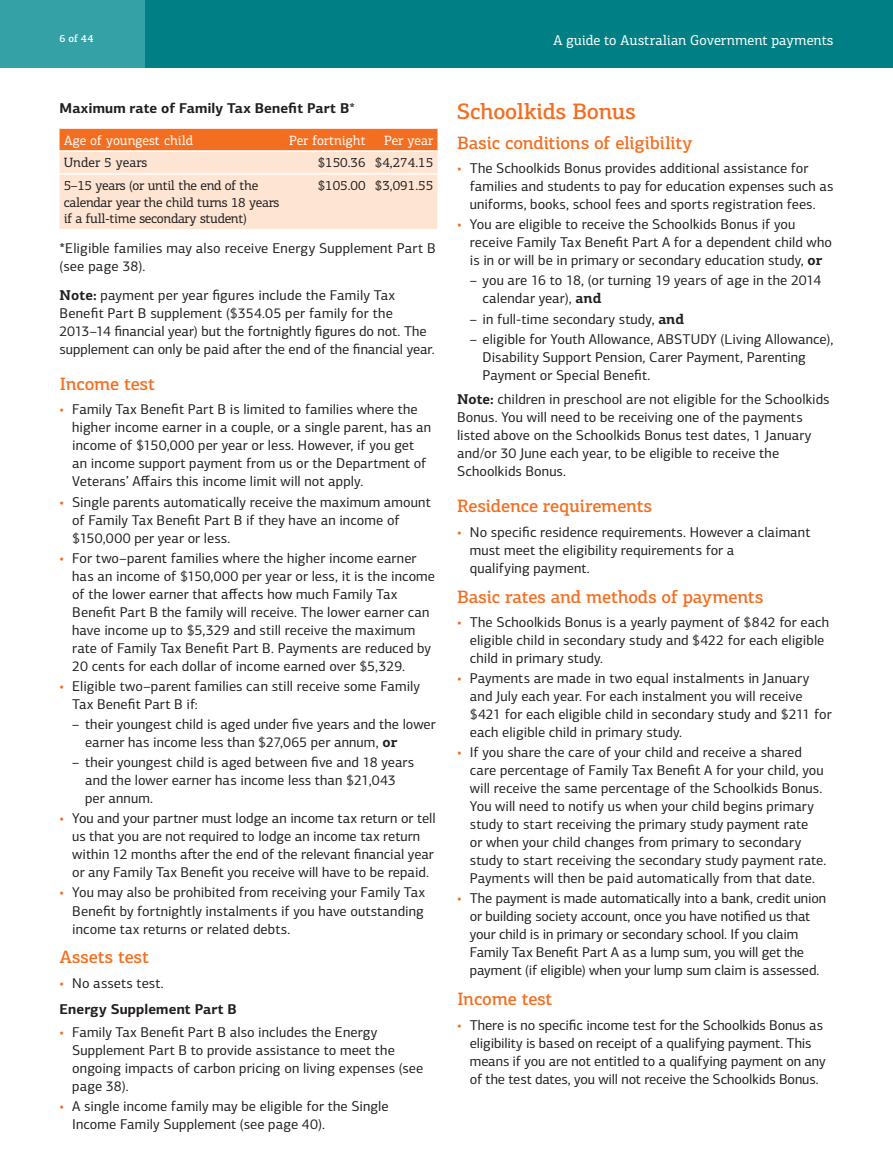
<style>
.page{position:relative;width:893px;height:1170px;background:#fff}
.page>*{position:absolute;margin:0;border:0;box-sizing:border-box;transform-origin:0 0}
.t1{font:500 22.5px "PF Centro Slab Pro";letter-spacing:-.015em;color:#f36e21}
.t2{font:500 18px "PF Centro Slab Pro";letter-spacing:-.015em;color:#f36e21}
.t3{font:14.25px/18px "PF Centro Sans Pro";color:#231f20}
.t4{font:700 14.25px/26.5px "PF Centro Sans Pro";letter-spacing:.005em;color:#231f20}
.t5{font:14.25px "PF Centro Slab Pro";color:#fff}
.t6{font:13.5px/16.5px "PF Centro Slab Pro";letter-spacing:-.025em;color:#231f20}
.t7{font:13.5px "PF Centro Slab Pro";color:#231f20}
.t8{font:13.5px "PF Centro Slab Pro";color:#fff}
.t9{font:500 10.5px "PF Centro Slab Pro";color:#fff}
.s1{font-weight:400}
.s2{font-family:"PF Centro Slab Pro";font-weight:700}
.s3{color:#f36e21}
.s4{font-weight:400;color:#f36e21}
</style>
<div class="page">
<div style="left:0;top:0;width:893px;height:68px;background:#008084"></div>
<div style="left:0;top:0;width:145px;height:68px;background:#33a1a6"></div>
<svg style="left:60px;top:129px;width:377px;height:100px;background:#fbcaac"></svg>
<hr style="left:60px;top:150px;width:225px;height:2px;background:#fff">
<hr style="left:285px;top:150px;width:85px;height:2px;background:#fff">
<hr style="left:370px;top:150px;width:67px;height:2px;background:#fff">
<hr style="left:60px;top:173px;width:225px;height:2px;background:#fff">
<hr style="left:285px;top:173px;width:85px;height:2px;background:#fff">
<hr style="left:370px;top:173px;width:67px;height:2px;background:#fff">
<p class="t9" style="left:60px;top:32px;width:35px">6 of 44</p>
<p class="t5" style="left:553px;top:31px;width:282px">A guide to Australian Government payments</p>
<p class="t4" style="left:60px;top:94px;width:297px">Maximum rate of Family Tax Benefit Part B<span class="s1">*</span></p>
<p class="t8" style="left:64px;top:132px;width:131px">Age of youngest child</p>
<p class="t8" style="left:289px;top:132px;width:78px">Per fortnight</p>
<p class="t8" style="left:384px;top:132px;width:51px">Per year</p>
<p class="t7" style="left:64px;top:155px;width:85px">Under 5 years</p>
<p class="t7" style="left:318px;top:155px;width:117px">$150.36 $4,274.15</p>
<p class="t6" style="left:64px;top:177px;width:217px">5–15 years (or until the end of the calendar year the child turns 18 years if a full-time secondary student)</p>
<p class="t7" style="left:318px;top:177px;width:117px">$105.00 $3,091.55</p>
<p class="t3" style="left:60px;top:239px;width:378px">*Eligible families may also receive Energy Supplement Part B (see page 38).</p>
<p class="t3" style="left:60px;top:286px;width:377px"><span class="s2">Note:</span> payment per year figures include the Family Tax Benefit Part B supplement ($354.05 per family for the 2013–14 financial year) but the fortnightly figures do not. The supplement can only be paid after the end of the financial year.</p>
<p class="t2" style="left:60px;top:372px;width:97px">Income test</p>
<p class="t3" style="left:72px;top:400px;width:360px;text-indent:-13px"><span class="s3">•</span> Family Tax Benefit Part B is limited to families where the higher income earner in a couple, or a single parent, has an income of $150,000 per year or less. However, if you get an income support payment from us or the Department of Veterans’ Affairs this income limit will not apply.</p>
<p class="t3" style="left:72px;top:492px;width:360px;text-indent:-13px"><span class="s3">•</span> Single parents automatically receive the maximum amount of Family Tax Benefit Part B if they have an income of $150,000 per year or less.</p>
<p class="t3" style="left:72px;top:549px;width:364px;text-indent:-13px"><span class="s3">•</span> For two–parent families where the higher income earner has an income of $150,000 per year or less, it is the income of the lower earner that affects how much Family Tax Benefit Part B the family will receive. The lower earner can have income up to $5,329 and still receive the maximum rate of Family Tax Benefit Part B. Payments are reduced by 20 cents for each dollar of income earned over $5,329.</p>
<p class="t3" style="left:72px;top:677px;width:349px;text-indent:-13px"><span class="s3">•</span> Eligible two–parent families can still receive some Family<br>Tax Benefit Part B if:</p>
<p class="t3" style="left:85px;top:715px;width:352px;text-indent:-13px">– their youngest child is aged under five years and the lower earner has income less than $27,065 per annum, <span class="s2">or</span></p>
<p class="t3" style="left:85px;top:753px;width:331px;text-indent:-13px">– their youngest child is aged between five and 18 years and the lower earner has income less than $21,043 per annum.</p>
<p class="t3" style="left:72px;top:809px;width:365px;text-indent:-13px"><span class="s3">•</span> You and your partner must lodge an income tax return or tell us that you are not required to lodge an income tax return within 12 months after the end of the relevant financial year or any Family Tax Benefit you receive will have to be repaid.</p>
<p class="t3" style="left:72px;top:883px;width:354px;text-align:justify;text-indent:-13px"><span class="s3">•</span> You may also be prohibited from receiving your Family Tax Benefit by fortnightly instalments if you have outstanding income tax returns or related debts.</p>
<p class="t2" style="left:60px;top:945px;width:91px">Assets test</p>
<p class="t4" style="left:60px;top:969px;width:179px"><span class="s4">•</span> <span class="s1">No assets test.<br></span>Energy Supplement Part B</p>
<p class="t3" style="left:72px;top:1022px;width:353px;text-indent:-13px"><span class="s3">•</span> Family Tax Benefit Part B also includes the Energy Supplement Part B to provide assistance to meet the ongoing impacts of carbon pricing on living expenses (see page 38).</p>
<p class="t3" style="left:72px;top:1096px;width:318px;text-indent:-13px"><span class="s3">•</span> A single income family may be eligible for the Single<br>Income Family Supplement (see page 40).</p>
<h1 class="t1" style="left:457px;top:97px;width:180px">Schoolkids Bonus</h1>
<p class="t2" style="left:457px;top:131px;width:237px">Basic conditions of eligibility</p>
<p class="t3" style="left:470px;top:159px;width:365px;text-indent:-13px"><span class="s3">•</span> The Schoolkids Bonus provides additional assistance for families and students to pay for education expenses such as uniforms, books, school fees and sports registration fees.</p>
<p class="t3" style="left:470px;top:215px;width:364px;text-indent:-13px"><span class="s3">•</span> You are eligible to receive the Schoolkids Bonus if you receive Family Tax Benefit Part A for a dependent child who is in or will be in primary or secondary education study, <span class="s2">or</span></p>
<p class="t3" style="left:483px;top:271px;width:340px;text-indent:-13px">– you are 16 to 18, (or turning 19 years of age in the 2014 calendar year), <span class="s2">and</span></p>
<p class="t3" style="left:470px;top:310px;width:216px">– in full-time secondary study, <span class="s2">and</span></p>
<p class="t3" style="left:483px;top:330px;width:352px;text-indent:-13px">– eligible for Youth Allowance, ABSTUDY (Living Allowance),<br>Disability Support Pension, Carer Payment, Parenting<br>Payment or Special Benefit.</p>
<p class="t3" style="left:457px;top:390px;width:374px"><span class="s2">Note:</span> children in preschool are not eligible for the Schoolkids Bonus. You will need to be receiving one of the payments listed above on the Schoolkids Bonus test dates, 1 January and/or 30 June each year, to be eligible to receive the Schoolkids Bonus.</p>
<p class="t2" style="left:457px;top:495px;width:197px">Residence requirements</p>
<p class="t3" style="left:470px;top:523px;width:342px;text-indent:-13px"><span class="s3">•</span> No specific residence requirements. However a claimant must meet the eligibility requirements for a<br>qualifying payment.</p>
<p class="t2" style="left:457px;top:585px;width:308px">Basic rates and methods of payments</p>
<p class="t3" style="left:470px;top:613px;width:361px;text-indent:-13px"><span class="s3">•</span> The Schoolkids Bonus is a yearly payment of $842 for each eligible child in secondary study and $422 for each eligible child in primary study.</p>
<p class="t3" style="left:470px;top:669px;width:363px;text-indent:-13px"><span class="s3">•</span> Payments are made in two equal instalments in January and July each year. For each instalment you will receive $421 for each eligible child in secondary study and $211 for each eligible child in primary study.</p>
<p class="t3" style="left:470px;top:743px;width:358px;text-indent:-13px"><span class="s3">•</span> If you share the care of your child and receive a shared care percentage of Family Tax Benefit A for your child, you will receive the same percentage of the Schoolkids Bonus.<br>You will need to notify us when your child begins primary study to start receiving the primary study payment rate<br>or when your child changes from primary to secondary study to start receiving the secondary study payment rate.<br>Payments will then be paid automatically from that date.</p>
<p class="t3" style="left:470px;top:889px;width:358px;text-indent:-13px"><span class="s3">•</span> The payment is made automatically into a bank, credit union or building society account, once you have notified us that your child is in primary or secondary school. If you claim Family Tax Benefit Part A as a lump sum, you will get the payment (if eligible) when your lump sum claim is assessed.</p>
<p class="t2" style="left:457px;top:987px;width:97px">Income test</p>
<p class="t3" style="left:470px;top:1015px;width:357px;text-indent:-13px"><span class="s3">•</span> There is no specific income test for the Schoolkids Bonus as eligibility is based on receipt of a qualifying payment. This means if you are not entitled to a qualifying payment on any of the test dates, you will not receive the Schoolkids Bonus.</p>
</div>
